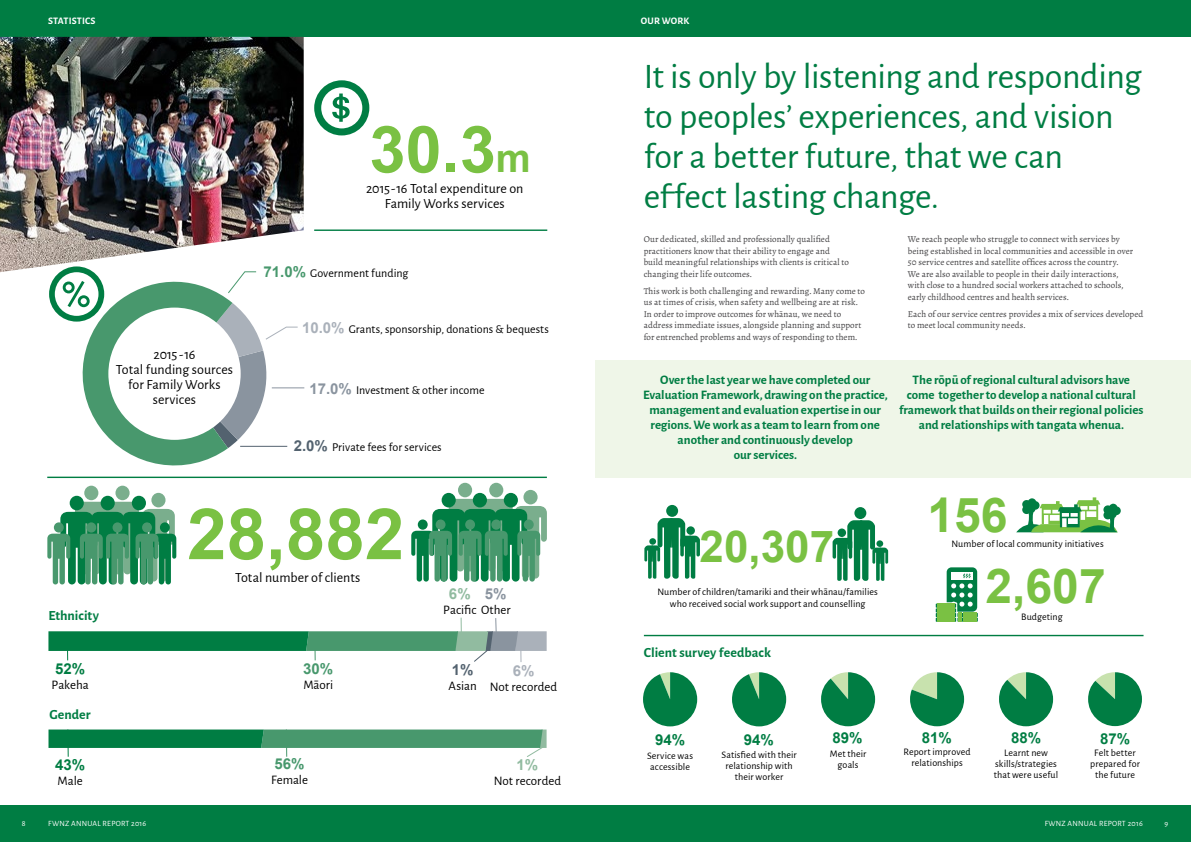
<style>
.page{position:relative;width:1191px;height:842px;background:#fff}
.page>*{position:absolute;margin:0;border:0;box-sizing:border-box;transform-origin:0 0}
.t1{font:700 71px "Arial";color:#7ac143}
.t2{font:700 65px "Arial";color:#7ac143}
.t3{font:700 48px "Arial";color:#7ac143}
.t4{font:700 44px "Arial";color:#7ac143}
.t5{font:36px/40px "Alegreya Sans";letter-spacing:-.01em;color:#007d43}
.t6{font:700 15px "Arial";color:#007d43}
.t7{font:700 15px "Arial";color:#48986d}
.t8{font:700 15px "Arial";color:#91bba0}
.t9{font:700 15px "Arial";color:#8a949f}
.t10{font:700 15px "Arial";color:#53626f}
.t11{font:700 15px "Arial";color:#aab1ba}
.t12{font:14px/15px "Alegreya Sans";color:#000;text-align:center}
.t13{font:700 14px "Alegreya Sans";color:#007d43}
.t14{font:700 13px/15px "Alegreya Sans";color:#007d43;text-align:center}
.t15{font:13px "Alegreya Sans";color:#000}
.t16{font:12px "Alegreya Sans";letter-spacing:.005em;color:#000}
.t17{font:10px/11px "Alegreya Sans";letter-spacing:.01em;color:#000;text-align:center}
.t18{font:700 10px "Alegreya Sans";letter-spacing:.015em;color:#fff}
.t19{font:9px/11.5px "Alegreya";letter-spacing:.005em;color:#414042}
.t20{font:8px "Alegreya Sans";letter-spacing:.03em;color:#fff}
.s1{font-size:39.3px}
.s2{font-family:"Arial";font-weight:700;font-size:15px;color:#48986d}
.s3{font-family:"Arial";font-weight:700;font-size:15px;color:#aab1ba}
.s4{font-family:"Arial";font-weight:700;font-size:15px;color:#8a949f}
.s5{font-family:"Arial";font-weight:700;font-size:15px;color:#53626f}
</style>
<div class="page">
<div style="left:0;top:0;width:1191px;height:37px;background:#007d43"></div>
<div style="left:0;top:805px;width:1191px;height:37px;background:#007d43"></div>
<div style="left:84px;top:486px;width:14px;height:14px;background:#7aae8d;border-radius:50%"></div>
<div style="left:115px;top:486px;width:15px;height:14px;background:#7aae8d;border-radius:50%"></div>
<div style="left:151px;top:493px;width:14px;height:14px;background:#7aae8d;border-radius:50%"></div>
<div style="left:595px;top:360px;width:596px;height:118px;background:#eff6e8"></div>
<img style="left:0;top:37px;width:304px;height:235px">
<div style="left:49px;top:266px;width:55px;height:56px;border:6px solid #007d43;border-radius:50%"></div>
<div style="left:63px;top:281px;width:12px;height:12px;border:3px solid #007d43;border-radius:50%"></div>
<hr style="left:314px;top:229px;width:233px;height:2px;background:#007d43">
<hr style="left:47px;top:477px;width:500px;height:1px;background:#007d43">
<svg style="left:48px;top:617px;width:498px;height:45px"></svg>
<svg style="left:48px;top:729px;width:498px;height:28px"></svg>
<div style="left:666px;top:505px;width:12px;height:12px;background:#007d43;border-radius:50%"></div>
<div style="left:854px;top:507px;width:12px;height:12px;background:#007d43;border-radius:50%"></div>
<svg style="left:644px;top:518px;width:56px;height:61px"></svg>
<svg style="left:832px;top:520px;width:56px;height:61px"></svg>
<hr style="left:644px;top:635px;width:499px;height:1px;background:#007d43">
<svg style="left:643px;top:672px;width:54px;height:54px"></svg>
<svg style="left:732px;top:672px;width:54px;height:54px"></svg>
<svg style="left:821px;top:672px;width:54px;height:54px"></svg>
<svg style="left:910px;top:672px;width:54px;height:54px"></svg>
<svg style="left:999px;top:672px;width:54px;height:54px"></svg>
<svg style="left:1088px;top:672px;width:54px;height:54px"></svg>
<div style="left:70px;top:496px;width:14px;height:14px;background:#007d43;border-radius:50%"></div>
<div style="left:101px;top:496px;width:14px;height:14px;background:#007d43;border-radius:50%"></div>
<div style="left:132px;top:496px;width:14px;height:14px;background:#007d43;border-radius:50%"></div>
<svg style="left:47px;top:502px;width:129px;height:82px;background:#4d9f76"></svg>
<div style="left:489px;top:483px;width:14px;height:14px;background:#7aae8d;border-radius:50%"></div>
<div style="left:523px;top:490px;width:14px;height:14px;background:#7aae8d;border-radius:50%"></div>
<div style="left:458px;top:483px;width:14px;height:14px;background:#7aae8d;border-radius:50%"></div>
<div style="left:504px;top:493px;width:14px;height:14px;background:#007d43;border-radius:50%"></div>
<div style="left:473px;top:493px;width:14px;height:14px;background:#007d43;border-radius:50%"></div>
<div style="left:441px;top:493px;width:15px;height:14px;background:#007d43;border-radius:50%"></div>
<svg style="left:411px;top:499px;width:136px;height:83px"></svg>
<svg style="left:937px;top:567px;width:40px;height:55px"></svg>
<svg style="left:65px;top:271px;width:234px;height:206px"></svg>
<hr style="left:272px;top:387px;width:32px;height:1px;background:#8a949f">
<hr style="left:240px;top:446px;width:47px;height:1px;background:#53626f">
<svg style="left:1016px;top:497px;width:104px;height:35px"></svg>
<div style="left:314px;top:80px;width:55px;height:55px;border:7px solid #007d43;border-radius:50%"></div>
<svg style="left:339px;top:94px;width:4px;height:28px"></svg>
<svg style="left:332px;top:96px;width:18px;height:23px"></svg>
<p class="t18" style="left:48px;top:13px;width:49px">STATISTICS</p>
<h3 class="t12" style="left:116px;top:346px;width:119px">2015 -16<br>Total funding sources for Family Works services</h3>
<h2 class="t2" style="left:369px;top:106px;width:163px">30.3<span class="s1">m</span></h2>
<h3 class="t12" style="left:366px;top:181px;width:159px">2015-16 Total expenditure on<br>Family Works services</h3>
<h3 class="t16" style="left:263px;top:265px;width:146px"><span class="s2">71.0%</span> Government funding</h3>
<h3 class="t16" style="left:302px;top:321px;width:248px"><span class="s3">10.0%</span> Grants, sponsorship, donations &amp; bequests</h3>
<h3 class="t16" style="left:309px;top:382px;width:177px"><span class="s4">17.0%</span> Investment &amp; other income</h3>
<h3 class="t16" style="left:294px;top:439px;width:149px"><span class="s5">2.0%</span> Private fees for services</h3>
<h3 class="t13" style="left:48px;top:605px;width:52px">Ethnicity</h3>
<h3 class="t6" style="left:55px;top:659px;width:32px">52%</h3>
<h3 class="t15" style="left:52px;top:676px;width:39px">Pakeha</h3>
<h3 class="t13" style="left:49px;top:704px;width:43px">Gender</h3>
<h3 class="t6" style="left:55px;top:754px;width:32px">43%</h3>
<h3 class="t15" style="left:58px;top:772px;width:27px">Male</h3>
<h1 class="t1" style="left:187px;top:487px;width:219px">28,882</h1>
<h3 class="t12" style="left:235px;top:569px;width:127px">Total number of clients</h3>
<h3 class="t7" style="left:303px;top:659px;width:32px">30%</h3>
<h3 class="t15" style="left:303px;top:676px;width:31px">Māori</h3>
<h3 class="t7" style="left:274px;top:754px;width:32px">56%</h3>
<h3 class="t15" style="left:271px;top:771px;width:38px">Female</h3>
<h3 class="t9" style="left:485px;top:584px;width:23px">5%</h3>
<h3 class="t8" style="left:449px;top:584px;width:23px">6%</h3>
<h3 class="t15" style="left:443px;top:601px;width:69px">Pacific Other</h3>
<h3 class="t10" style="left:452px;top:660px;width:23px">1%</h3>
<h3 class="t15" style="left:448px;top:677px;width:30px">Asian</h3>
<h3 class="t11" style="left:513px;top:660px;width:23px">6%</h3>
<h3 class="t15" style="left:490px;top:678px;width:69px">Not recorded</h3>
<h3 class="t8" style="left:516px;top:754px;width:23px">1%</h3>
<h3 class="t15" style="left:493px;top:772px;width:69px">Not recorded</h3>
<p class="t18" style="left:641px;top:13px;width:50px">OUR WORK</p>
<h3 class="t5" style="left:643px;top:55px;width:499px">It is only by listening and responding to peoples’ experiences, and vision for a better future, that we can effect lasting change.</h3>
<p class="t19" style="left:643px;top:233px;width:207px">Our dedicated, skilled and professionally qualified practitioners know that their ability to engage and build meaningful relationships with clients is critical to changing their life outcomes.</p>
<p class="t19" style="left:643px;top:285px;width:223px">This work is both challenging and rewarding. Many come to us at times of crisis, when safety and wellbeing are at risk.<br>In order to improve outcomes for whānau, we need to address immediate issues, alongside planning and support for entrenched problems and ways of responding to them.</p>
<p class="t19" style="left:908px;top:234px;width:227px">We reach people who struggle to connect with services by being established in local communities and accessible in over 50 service centres and satellite offices across the country.<br>We are also available to people in their daily interactions, with close to a hundred social workers attached to schools, early childhood centres and health services.</p>
<p class="t19" style="left:908px;top:308px;width:237px">Each of our service centres provides a mix of services developed to meet local community needs.</p>
<h3 class="t14" style="left:643px;top:372px;width:246px">Over the last year we have completed our Evaluation Framework, drawing on the practice, management and evaluation expertise in our regions. We work as a team to learn from one another and continuously develop<br>our services.</h3>
<h3 class="t14" style="left:899px;top:372px;width:246px">The rōpū of regional cultural advisors have come together to develop a national cultural framework that builds on their regional policies and relationships with tangata whenua.</h3>
<h3 class="t4" style="left:699px;top:517px;width:136px">20,307</h3>
<p class="t17" style="left:657px;top:585px;width:222px;line-height:12px">Number of children/tamariki and their whānau/families who received social work support and counselling</p>
<h3 class="t13" style="left:644px;top:643px;width:128px">Client survey feedback</h3>
<h3 class="t3" style="left:927px;top:483px;width:82px">156</h3>
<p class="t17" style="left:951px;top:538px;width:154px">Number of local community initiatives</p>
<h3 class="t3" style="left:985px;top:554px;width:122px">2,607</h3>
<p class="t17" style="left:1021px;top:611px;width:43px">Budgeting</p>
<h3 class="t6" style="left:655px;top:729px;width:32px">94%</h3>
<p class="t17" style="left:647px;top:750px;width:48px">Service was accessible</p>
<h3 class="t6" style="left:744px;top:729px;width:32px">94%</h3>
<p class="t17" style="left:721px;top:748px;width:77px">Satisfied with their relationship with their worker</p>
<h3 class="t6" style="left:832px;top:728px;width:32px">89%</h3>
<p class="t17" style="left:829px;top:748px;width:38px">Met their goals</p>
<h3 class="t6" style="left:921px;top:728px;width:32px">81%</h3>
<p class="t17" style="left:903px;top:746px;width:69px">Report improved relationships</p>
<h3 class="t6" style="left:1011px;top:728px;width:32px">88%</h3>
<p class="t17" style="left:993px;top:746px;width:66px">Learnt new skills/strategies that were useful</p>
<h3 class="t6" style="left:1100px;top:728px;width:32px">87%</h3>
<p class="t17" style="left:1090px;top:746px;width:51px">Felt better prepared for the future</p>
<p class="t20" style="left:22px;top:818px;width:5px">8</p>
<p class="t20" style="left:48px;top:818px;width:100px">FWNZ ANNUAL REPORT 2016</p>
<p class="t20" style="left:1044px;top:818px;width:100px">FWNZ ANNUAL REPORT 2016</p>
<p class="t20" style="left:1164px;top:818px;width:5px">9</p>
</div>
